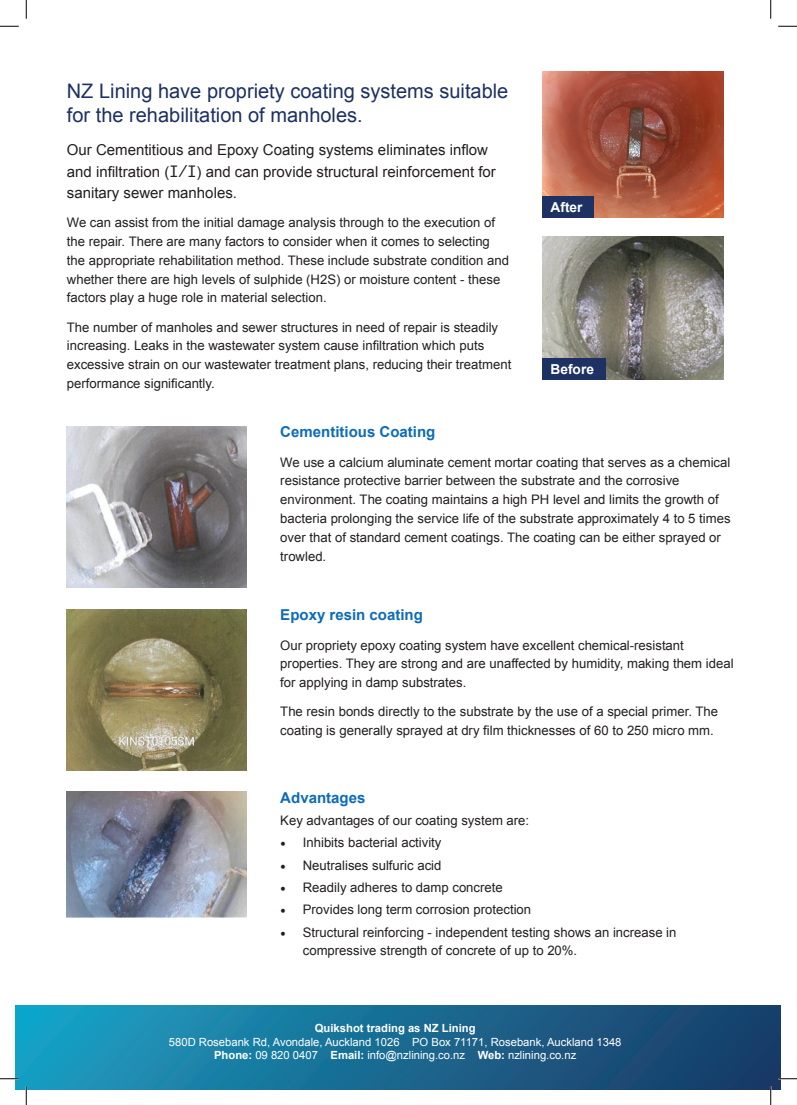
<style>
.page{position:relative;width:797px;height:1105px;background:#fff}
.page>*{position:absolute;margin:0;border:0;box-sizing:border-box;transform-origin:0 0}
.t1{font:20px/24px "Arial";color:#1d3162}
.t2{font:15px/21.2px "Arial";color:#231f20}
.t3{font:700 15px "Arial";color:#0d6cb6}
.t4{font:700 13.75px "Arial";color:#fff}
.t5{font:13.12px/18.8px "Arial";color:#231f20}
.t6{font:11.25px/13.5px "Arial";color:#fff;text-align:center}
.t7{font:700 11.25px "Arial";color:#fff}
.s1{font-family:"Monaco"}
.s2{font-family:"Minion Pro";font-size:15px}
.s3{font-weight:700}
</style>
<div class="page">
<img style="left:67px;top:792px;width:180px;height:126px">
<img style="left:67px;top:426px;width:180px;height:161px">
<img style="left:67px;top:609px;width:180px;height:161px">
<img style="left:542px;top:237px;width:181px;height:143px">
<img style="left:542px;top:71px;width:181px;height:147px">
<div style="left:16px;top:1005px;width:764px;height:84px;background:linear-gradient(to right,#1a9fc3,#193864)"></div>
<div style="left:542px;top:358px;width:64px;height:22px;background:#1d3162"></div>
<div style="left:542px;top:196px;width:51px;height:22px;background:#1d3162"></div>
<svg style="left:0;top:25px;width:19px;height:2px"></svg>
<svg style="left:778px;top:25px;width:19px;height:2px"></svg>
<svg style="left:0;top:1078px;width:19px;height:1px"></svg>
<svg style="left:778px;top:1078px;width:19px;height:1px"></svg>
<svg style="left:25px;top:0;width:2px;height:19px"></svg>
<svg style="left:25px;top:1086px;width:2px;height:19px"></svg>
<svg style="left:770px;top:0;width:1px;height:19px"></svg>
<svg style="left:770px;top:1086px;width:1px;height:19px"></svg>
<h1 class="t1" style="left:67px;top:79px;width:443px">NZ Lining have propriety coating systems suitable for the rehabilitation of manholes.</h1>
<p class="t2" style="left:67px;top:140px;width:430px">Our Cementitious and Epoxy Coating systems eliminates inflow and infiltration (<span class="s1">I/I</span>) and can provide structural reinforcement for sanitary sewer manholes.</p>
<p class="t5" style="left:67px;top:213px;width:443px">We can assist from the initial damage analysis through to the execution of the repair. There are many factors to consider when it comes to selecting the appropriate rehabilitation method. These include substrate condition and whether there are high levels of sulphide (H2S) or moisture content - these factors play a huge role in material selection.</p>
<p class="t5" style="left:67px;top:318px;width:446px">The number of manholes and sewer structures in need of repair is steadily increasing. Leaks in the wastewater system cause infiltration which puts excessive strain on our wastewater treatment plans, reducing their treatment performance significantly.</p>
<p class="t3" style="left:280px;top:422px;width:157px">Cementitious Coating</p>
<p class="t5" style="left:280px;top:453px;width:452px">We use a calcium aluminate cement mortar coating that serves as a chemical resistance protective barrier between the substrate and the corrosive environment. The coating maintains a high PH level and limits the growth of bacteria prolonging the service life of the substrate approximately 4 to 5 times over that of standard cement coatings. The coating can be either sprayed or trowled.</p>
<p class="t4" style="left:550px;top:198px;width:34px">After</p>
<p class="t4" style="left:550px;top:360px;width:45px">Before</p>
<p class="t3" style="left:280px;top:605px;width:144px">Epoxy resin coating</p>
<p class="t5" style="left:280px;top:636px;width:455px">Our propriety epoxy coating system have excellent chemical-resistant properties. They are strong and are unaffected by humidity, making them ideal for applying in damp substrates.</p>
<p class="t5" style="left:280px;top:702px;width:439px">The resin bonds directly to the substrate by the use of a special primer. The coating is generally sprayed at dry film thicknesses of 60 to 250 micro mm.</p>
<p class="t3" style="left:280px;top:788px;width:87px">Advantages</p>
<p class="t5" style="left:280px;top:811px;width:250px">Key advantages of our coating system are:</p>
<p class="t5" style="left:280px;top:834px;width:163px"><span class="s2">•</span> Inhibits bacterial activity</p>
<p class="t5" style="left:280px;top:856px;width:163px"><span class="s2">•</span> Neutralises sulfuric acid</p>
<p class="t5" style="left:280px;top:878px;width:224px"><span class="s2">•</span> Readily adheres to damp concrete</p>
<p class="t5" style="left:280px;top:900px;width:252px"><span class="s2">•</span> Provides long term corrosion protection</p>
<p class="t5" style="left:303px;top:923px;width:375px;text-indent:-22px"><span class="s2">•</span> Structural reinforcing - independent testing shows an increase in compressive strength of concrete of up to 20%.</p>
<p class="t7" style="left:315px;top:1021px;width:162px">Quikshot trading as NZ Lining</p>
<p class="t6" style="left:169px;top:1035px;width:454px">580D Rosebank Rd, Avondale, Auckland 1026 PO Box 71171, Rosebank, Auckland 1348<br><span class="s3">Phone:</span> 09 820 0407 <span class="s3">Email:</span> info@nzlining.co.nz <span class="s3">Web:</span> nzlining.co.nz</p>
</div>
